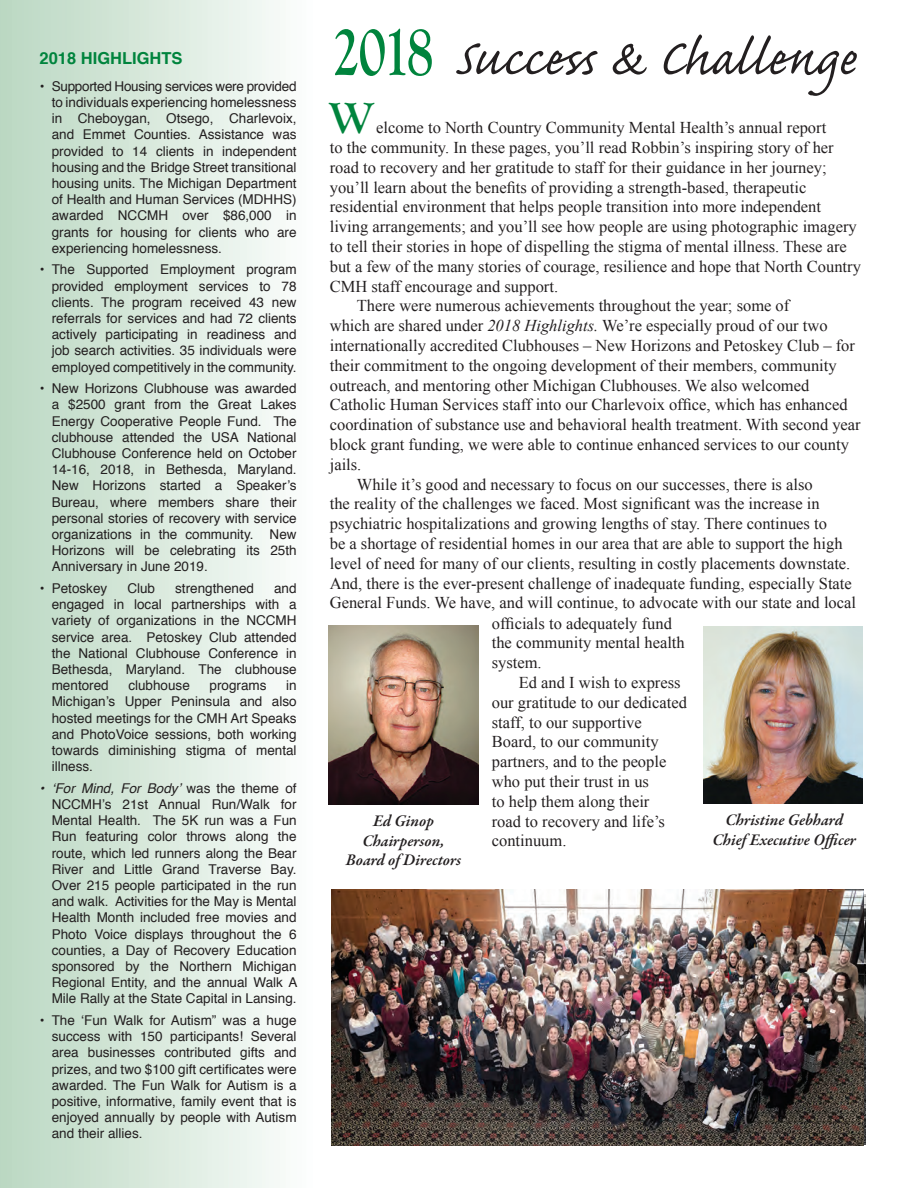
<style>
.page{position:relative;width:918px;height:1188px;background:#fff}
.page>*{position:absolute;margin:0;border:0;box-sizing:border-box;transform-origin:0 0}
.t1{font:700 72px "Goudy Old Style T";color:#00843d;scale:.75 1}
.t2{font:64.5px "Caflisch Script Pro";color:#231f20}
.t3{font:700 45px "Goudy Old Style T";color:#00843d}
.t4{font:16.5px/19.8px "Times New Roman";color:#231f20}
.t5{font:italic 600 16.5px "Garamond Premr Pro";letter-spacing:-.005em;color:#231f20}
.t6{font:700 16.5px "Helvetica";color:#00843d}
.t7{font:13.5px/16.2px "Helvetica";color:#231f20;text-align:justify}
.s1{font-style:italic}
</style>
<div class="page">
<div style="left:0;top:0;width:316px;height:1188px;background:linear-gradient(to right,#b9d7c1,#fcfefd)"></div>
<img style="left:704px;top:627px;width:159px;height:177px">
<img style="left:328px;top:626px;width:150px;height:178px">
<img style="left:331px;top:889px;width:533px;height:256px">
<p class="t6" style="left:40px;top:45px;width:145px">2018 HIGHLIGHTS</p>
<p class="t7" style="left:52px;top:78px;width:246px;text-indent:-12px">• Supported Housing services were provided to individuals experiencing homelessness in Cheboygan, Otsego, Charlevoix, and Emmet Counties. Assistance was provided to 14 clients in independent housing and the Bridge Street transitional housing units. The Michigan Department of Health and Human Services (MDHHS) awarded NCCMH over $86,000 in grants for housing for clients who are experiencing homelessness.</p>
<p class="t7" style="left:52px;top:262px;width:246px;text-indent:-12px">• The Supported Employment program provided employment services to 78 clients. The program received 43 new referrals for services and had 72 clients actively participating in readiness and job search activities. 35 individuals were employed competitively in the community.</p>
<p class="t7" style="left:52px;top:381px;width:246px;text-indent:-12px">• New Horizons Clubhouse was awarded a $2500 grant from the Great Lakes Energy Cooperative People Fund. The clubhouse attended the USA National Clubhouse Conference held on October 14-16, 2018, in Bethesda, Maryland.<br>New Horizons started a Speaker’s Bureau, where members share their personal stories of recovery with service organizations in the community. New Horizons will be celebrating its 25th Anniversary in June 2019.</p>
<p class="t7" style="left:40px;top:581px;width:69px">• Petoskey</p>
<p class="t7" style="left:127px;top:581px;width:29px">Club</p>
<p class="t7" style="left:175px;top:581px;width:80px">strengthened</p>
<p class="t7" style="left:52px;top:581px;width:246px;text-indent:222px">and engaged in local partnerships with a variety of organizations in the NCCMH service area. Petoskey Club attended the National Clubhouse Conference in Bethesda, Maryland. The clubhouse mentored</p>
<p class="t7" style="left:128px;top:678px;width:63px">clubhouse</p>
<p class="t7" style="left:210px;top:678px;width:59px">programs</p>
<p class="t7" style="left:52px;top:678px;width:246px;text-indent:234px">in Michigan’s Upper Peninsula and also hosted meetings for the CMH Art Speaks and PhotoVoice sessions, both working towards diminishing stigma of mental illness.</p>
<p class="t7" style="left:52px;top:780px;width:247px;text-indent:-12px"><span class="s1">• ‘For Mind, For Body’</span> was the theme of NCCMH’s 21st Annual Run/Walk for Mental Health. The 5K run was a Fun Run featuring color throws along the route, which led runners along the Bear River and Little Grand Traverse Bay.<br>Over 215 people participated in the run and walk. Activities for the May is Mental Health Month included free movies and Photo Voice displays throughout the 6 counties, a Day of Recovery Education sponsored by the Northern Michigan Regional Entity, and the annual Walk A Mile Rally at the State Capital in Lansing.</p>
<p class="t7" style="left:52px;top:1013px;width:246px;text-indent:-12px">• The ‘Fun Walk for Autism” was a huge success with 150 participants! Several area businesses contributed gifts and prizes, and two $100 gift certificates were awarded. The Fun Walk for Autism is a positive, informative, family event that is enjoyed annually by people with Autism and their allies.</p>
<p class="t1" style="left:332px;top:11px;width:136px">2018</p>
<p class="t2" style="left:454px;top:25px;width:402px">Success &amp; Challenge</p>
<p class="t3" style="left:329px;top:93px;width:46px">W</p>
<p class="t4" style="left:330px;top:117px;width:533px;text-indent:46px">elcome to North Country Community Mental Health’s annual report<br>to the community. In these pages, you’ll read Robbin’s inspiring story of her road to recovery and her gratitude to staff for their guidance in her journey; you’ll learn about the benefits of providing a strength-based, therapeutic residential environment that helps people transition into more independent living arrangements; and you’ll see how people are using photographic imagery to tell their stories in hope of dispelling the stigma of mental illness. These are but a few of the many stories of courage, resilience and hope that North Country CMH staff encourage and support.</p>
<p class="t4" style="left:330px;top:296px;width:532px;text-indent:27px">There were numerous achievements throughout the year; some of<br>which are shared under <span class="s1">2018 Highlights.</span> We’re especially proud of our two internationally accredited Clubhouses – New Horizons and Petoskey Club – for their commitment to the ongoing development of their members, community outreach, and mentoring other Michigan Clubhouses. We also welcomed Catholic Human Services staff into our Charlevoix office, which has enhanced coordination of substance use and behavioral health treatment. With second year block grant funding, we were able to continue enhanced services to our county jails.</p>
<p class="t4" style="left:357px;top:474px;width:457px">While it’s good and necessary to focus on our successes, there is also</p>
<p class="t4" style="left:330px;top:494px;width:491px">the reality of the challenges we faced. Most significant was the increase in</p>
<p class="t4" style="left:330px;top:513px;width:499px">psychiatric hospitalizations and growing lengths of stay. There continues to</p>
<p class="t4" style="left:330px;top:533px;width:514px">be a shortage of residential homes in our area that are able to support the high</p>
<p class="t4" style="left:330px;top:553px;width:522px">level of need for many of our clients, resulting in costly placements downstate.</p>
<p class="t4" style="left:330px;top:573px;width:524px">And, there is the ever-present challenge of inadequate funding, especially State</p>
<p class="t4" style="left:330px;top:593px;width:528px">General Funds. We have, and will continue, to advocate with our state and local</p>
<p class="t4" style="left:492px;top:613px;width:182px">officials to adequately fund</p>
<p class="t4" style="left:492px;top:633px;width:194px">the community mental health</p>
<p class="t4" style="left:492px;top:653px;width:51px">system.</p>
<p class="t4" style="left:492px;top:672px;width:197px;text-indent:27px">Ed and I wish to express our gratitude to our dedicated staff, to our supportive<br>Board, to our community partners, and to the people who put their trust in us<br>to help them along their<br>road to recovery and life’s continuum.</p>
<p class="t5" style="left:725px;top:810px;width:119px">Christine Gebhard</p>
<p class="t5" style="left:712px;top:829px;width:145px">Chief Executive Officer</p>
<p class="t5" style="left:373px;top:810px;width:62px">Ed Ginop</p>
<p class="t5" style="left:362px;top:830px;width:84px">Chairperson,</p>
<p class="t5" style="left:346px;top:850px;width:117px">Board of Directors</p>
</div>
